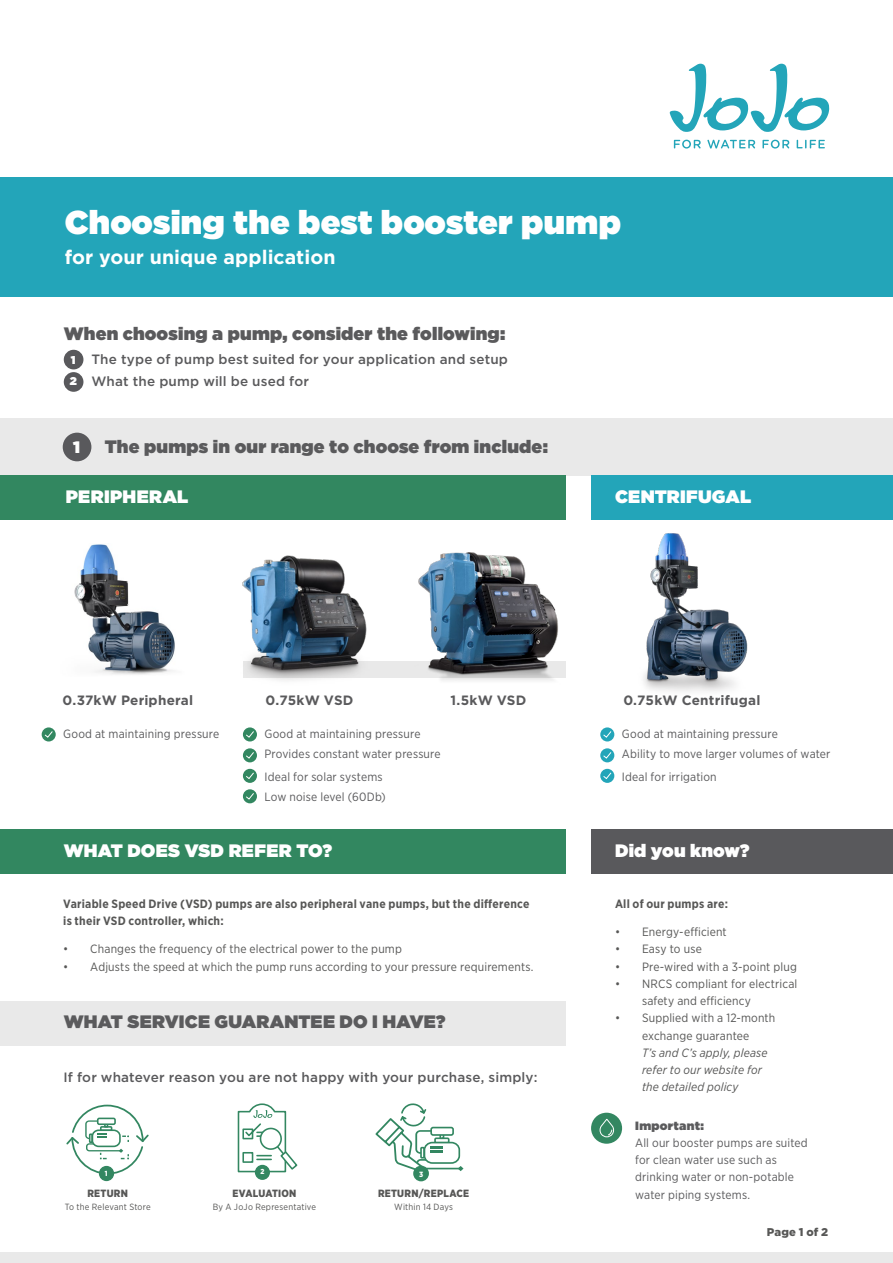
<style>
.page{position:relative;width:893px;height:1263px;background:#fff}
.page>*{position:absolute;margin:0;border:0;box-sizing:border-box;transform-origin:0 0}
.t1{font:900 33px "Gotham";letter-spacing:.005em;color:#fff}
.t2{font:700 19.5px "Gotham";letter-spacing:.005em;color:#fff}
.t3{font:900 18px "Gotham";letter-spacing:.01em;color:#5a5a5c}
.t4{font:900 18px "Gotham";letter-spacing:.01em;color:#fff}
.t5{font:900 18px "Gotham";letter-spacing:.01em;color:#5b5b5d}
.t6{font:900 16.5px "Gotham";color:#fff}
.t7{font:500 13.5px/22px "Gotham";letter-spacing:.015em;color:#5a5a5c}
.t8{font:700 13.5px "Gotham";letter-spacing:.015em;color:#5a5a5c}
.t9{font:12px/17.2px "Gotham Narrow";letter-spacing:.015em;color:#575756}
.t10{font:12px/20.2px "Gotham Narrow";letter-spacing:.015em;color:#5a5a5c}
.t11{font:700 12px/17.2px "Gotham Narrow";letter-spacing:.02em;color:#575756}
.t12{font:12px/17.2px "Gotham Narrow";letter-spacing:.015em;color:#5b5b5d}
.t13{font:italic 12px/17.2px "Gotham Narrow";letter-spacing:.01em;color:#575756}
.t14{font:900 12px "Gotham";letter-spacing:.025em;color:#5b5b5d}
.t15{font:900 11.25px "Gotham";letter-spacing:.01em;color:#575756}
.t16{font:900 11.25px/21.3px "Gotham";color:#fff}
.t17{font:900 10.5px "Gotham Narrow";letter-spacing:.025em;color:#575756}
.t18{font:9px "Gotham Narrow";letter-spacing:.02em;color:#575756}
.t19{font:900 7.5px "Gotham Narrow";color:#fff}
.t20{font:900 7.35px "Gotham Narrow";color:#fff}
.t21{font:900 7.2px "Gotham Narrow";color:#fff}
</style>
<div class="page">
<div style="left:64px;top:350px;width:19px;height:19px;background:#59595c;border-radius:50%"></div>
<div style="left:64px;top:372px;width:19px;height:20px;background:#59595c;border-radius:50%"></div>
<div style="left:0;top:418px;width:893px;height:58px;background:#e9e9e9"></div>
<div style="left:244px;top:661px;width:322px;height:17px;background:#e9e9e9"></div>
<div style="left:0;top:178px;width:893px;height:119px;background:#23a5b9"></div>
<div style="left:0;top:1253px;width:893px;height:10px;background:#e9e9e9"></div>
<svg style="left:674px;top:140px;width:27px;height:9px"></svg>
<svg style="left:707px;top:140px;width:48px;height:9px"></svg>
<svg style="left:762px;top:140px;width:27px;height:9px"></svg>
<svg style="left:797px;top:140px;width:28px;height:8px"></svg>
<svg style="left:670px;top:64px;width:159px;height:68px"></svg>
<div style="left:600px;top:727px;width:14px;height:14px;background:#23a5b9;border-radius:50%"></div>
<div style="left:42px;top:727px;width:14px;height:14px;background:#328760;border-radius:50%"></div>
<div style="left:600px;top:748px;width:14px;height:14px;background:#23a5b9;border-radius:50%"></div>
<div style="left:600px;top:769px;width:14px;height:14px;background:#23a5b9;border-radius:50%"></div>
<div style="left:591px;top:476px;width:302px;height:44px;background:#23a5b9"></div>
<div style="left:0;top:830px;width:566px;height:44px;background:#328760"></div>
<div style="left:0;top:476px;width:566px;height:44px;background:#328760"></div>
<img style="left:74px;top:544px;width:101px;height:131px">
<svg style="left:603px;top:731px;width:9px;height:7px"></svg>
<svg style="left:44px;top:731px;width:9px;height:7px"></svg>
<svg style="left:603px;top:752px;width:9px;height:7px"></svg>
<svg style="left:603px;top:772px;width:9px;height:8px"></svg>
<div style="left:591px;top:1113px;width:31px;height:31px;background:#338761;border-radius:50%"></div>
<svg style="left:600px;top:1118px;width:14px;height:19px"></svg>
<img style="left:242px;top:555px;width:125px;height:126px">
<img style="left:418px;top:552px;width:140px;height:129px">
<div style="left:243px;top:727px;width:14px;height:14px;background:#328760;border-radius:50%"></div>
<div style="left:243px;top:748px;width:14px;height:14px;background:#328760;border-radius:50%"></div>
<div style="left:243px;top:769px;width:14px;height:14px;background:#328760;border-radius:50%"></div>
<svg style="left:246px;top:731px;width:8px;height:7px"></svg>
<svg style="left:246px;top:752px;width:8px;height:7px"></svg>
<svg style="left:246px;top:772px;width:8px;height:7px"></svg>
<div style="left:243px;top:789px;width:14px;height:14px;background:#328760;border-radius:50%"></div>
<svg style="left:246px;top:793px;width:8px;height:7px"></svg>
<div style="left:63px;top:433px;width:28px;height:28px;background:#59595c;border-radius:50%"></div>
<div style="left:591px;top:830px;width:302px;height:44px;background:#59595c"></div>
<div style="left:0;top:1001px;width:566px;height:44px;background:#e9e9e9"></div>
<div style="left:413px;top:1166px;width:16px;height:15px;background:#338761;border-radius:50%"></div>
<svg style="left:375px;top:1103px;width:88px;height:70px"></svg>
<svg style="left:237px;top:1103px;width:61px;height:70px"></svg>
<div style="left:255px;top:1165px;width:15px;height:15px;background:#338761;border-radius:50%"></div>
<svg style="left:66px;top:1105px;width:83px;height:69px"></svg>
<div style="left:98px;top:1118px;width:17px;height:6px;background:#fff;border-radius:2px"></div>
<div style="left:97px;top:1117px;width:19px;height:8px;border:2px solid #338761;border-radius:2px"></div>
<div style="left:99px;top:1166px;width:15px;height:15px;background:#338761;border-radius:50%"></div>
<img style="left:643px;top:533px;width:105px;height:159px">
<h1 class="t1" style="left:65px;top:199px;width:558px">Choosing the best booster pump</h1>
<h2 class="t2" style="left:65px;top:244px;width:272px">for your unique application</h2>
<h3 class="t3" style="left:64px;top:320px;width:443px">When choosing a pump, consider the following:</h3>
<p class="t7" style="left:91px;top:348px;width:418px">The type of pump best suited for your application and setup<br>What the pump will be used for</p>
<p class="t16" style="left:70px;top:349px;width:9px">1<br>2</p>
<h3 class="t6" style="left:73px;top:436px;width:8px">1</h3>
<h3 class="t3" style="left:105px;top:434px;width:445px">The pumps in our range to choose from include:</h3>
<h3 class="t4" style="left:66px;top:484px;width:124px">PERIPHERAL</h3>
<h3 class="t4" style="left:615px;top:484px;width:138px">CENTRIFUGAL</h3>
<p class="t8" style="left:266px;top:692px;width:89px">0.75kW VSD</p>
<p class="t8" style="left:450px;top:692px;width:78px">1.5kW VSD</p>
<p class="t8" style="left:623px;top:692px;width:139px">0.75kW Centrifugal</p>
<p class="t10" style="left:264px;top:724px;width:178px">Good at maintaining pressure<br>Provides constant water pressure</p>
<p class="t10" style="left:264px;top:766px;width:123px">Ideal for solar systems<br>Low noise level (60Db)</p>
<p class="t8" style="left:62px;top:692px;width:132px">0.37kW Peripheral</p>
<p class="t10" style="left:63px;top:724px;width:158px">Good at maintaining pressure</p>
<p class="t10" style="left:622px;top:724px;width:210px">Good at maintaining pressure<br>Ability to move larger volumes of water</p>
<p class="t10" style="left:622px;top:766px;width:96px">Ideal for irrigation</p>
<h3 class="t4" style="left:64px;top:838px;width:270px">WHAT DOES VSD REFER TO?</h3>
<p class="t11" style="left:63px;top:894px;width:468px">Variable Speed Drive (VSD) pumps are also peripheral vane pumps, but the difference is their VSD controller, which:</p>
<p class="t9" style="left:63px;top:940px;width:340px">• Changes the frequency of the electrical power to the pump</p>
<p class="t9" style="left:63px;top:957px;width:472px">• Adjusts the speed at which the pump runs according to your pressure requirements.</p>
<h3 class="t5" style="left:64px;top:1009px;width:383px">WHAT SERVICE GUARANTEE DO I HAVE?</h3>
<p class="t7" style="left:63px;top:1065px;width:476px">If for whatever reason you are not happy with your purchase, simply:</p>
<p class="t20" style="left:105px;top:1168px;width:4px">1</p>
<p class="t21" style="left:260px;top:1167px;width:5px">2</p>
<p class="t19" style="left:419px;top:1169px;width:6px">3</p>
<p class="t17" style="left:87px;top:1186px;width:42px">RETURN</p>
<p class="t18" style="left:65px;top:1202px;width:87px">To the Relevant Store</p>
<p class="t17" style="left:233px;top:1186px;width:65px">EVALUATION</p>
<p class="t18" style="left:213px;top:1202px;width:105px">By A JoJo Representative</p>
<p class="t17" style="left:378px;top:1186px;width:93px">RETURN/REPLACE</p>
<p class="t18" style="left:394px;top:1202px;width:60px">Within 14 Days</p>
<h3 class="t4" style="left:615px;top:838px;width:136px">Did you know?</h3>
<p class="t11" style="left:615px;top:894px;width:115px">All of our pumps are:</p>
<p class="t9" style="left:615px;top:923px;width:113px">• Energy-efficient</p>
<p class="t9" style="left:615px;top:940px;width:88px">• Easy to use</p>
<p class="t9" style="left:615px;top:957px;width:183px">• Pre-wired with a 3-point plug</p>
<p class="t9" style="left:642px;top:975px;width:157px;text-indent:-27px">• NRCS compliant for electrical safety and efficiency</p>
<p class="t9" style="left:615px;top:1009px;width:162px;text-align:center">• Supplied with a 12-month exchange guarantee</p>
<p class="t13" style="left:642px;top:1044px;width:127px">T’s and C’s apply, please refer to our website for the detailed policy</p>
<p class="t14" style="left:635px;top:1117px;width:70px">Important:</p>
<p class="t12" style="left:635px;top:1134px;width:174px">All our booster pumps are suited for clean water use such as drinking water or non-potable water piping systems.</p>
<p class="t15" style="left:767px;top:1224px;width:63px">Page 1 of 2</p>
</div>
